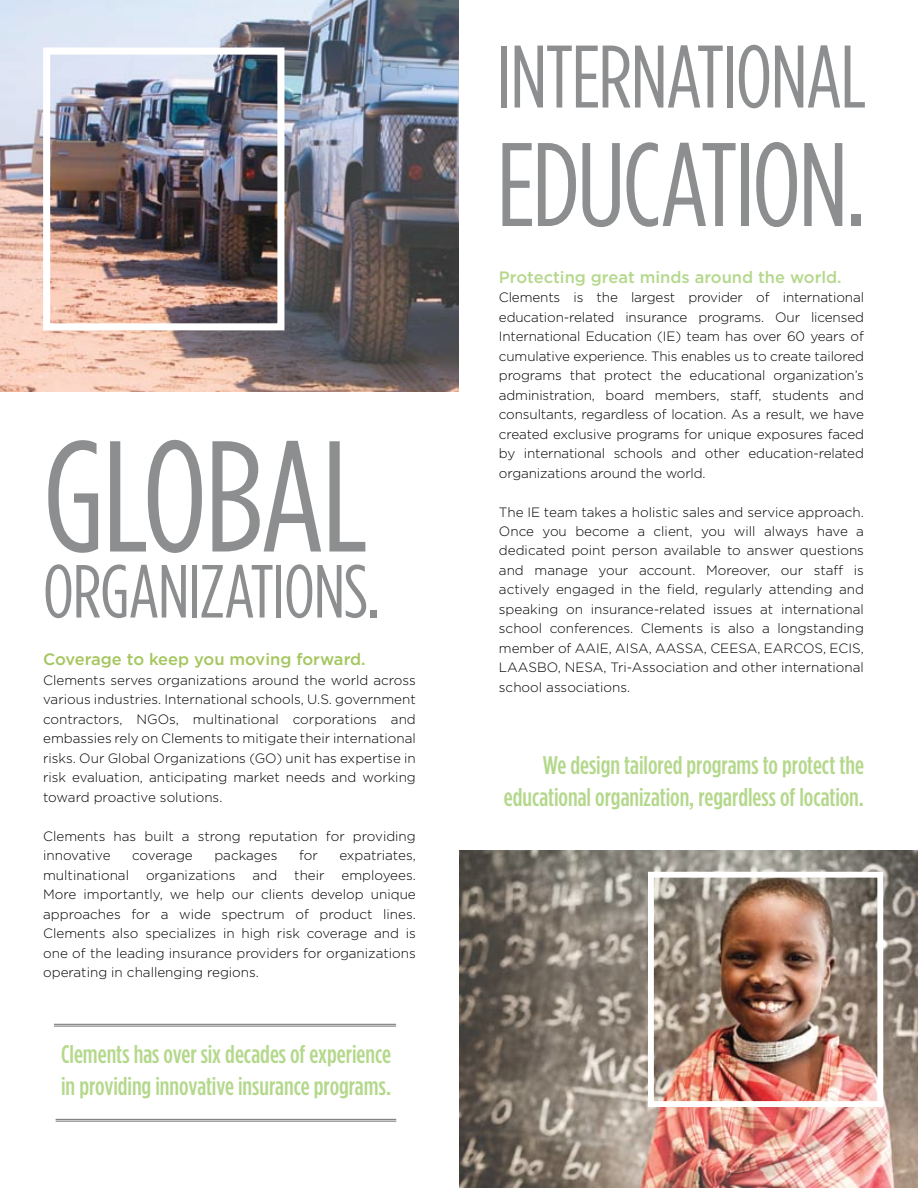
<style>
.page{position:relative;width:918px;height:1188px;background:#fff}
.page>*{position:absolute;margin:0;border:0;box-sizing:border-box;transform-origin:0 0}
.t1{font:157.5px "Gotham Condensed";letter-spacing:-.02em;color:#8c8e90}
.t2{font:118.5px "Gotham Condensed";letter-spacing:-.025em;color:#8c8e90}
.t3{font:88.5px "Gotham Condensed";letter-spacing:-.02em;color:#8c8e90}
.t4{font:75px "Gotham Condensed";letter-spacing:-.02em;color:#8c8e90}
.t5{font:500 25.5px/31.5px "Gotham Condensed";color:#b4d88b}
.t6{font:500 16.5px "Gotham";color:#b4d88b}
.t7{font:500 16.5px "Gotham";letter-spacing:-.005em;color:#a4c65e}
.t8{font:300 13.5px/19.5px "Gotham";color:#000;text-align:justify}
</style>
<div class="page">
<hr style="left:56px;top:1119px;width:340px;height:1px;background:#6d6e71">
<hr style="left:56px;top:1121px;width:340px;height:1px;background:#6d6e71">
<img style="left:0;top:0;width:459px;height:392px">
<hr style="left:54px;top:1024px;width:342px;height:1px;background:#6d6e71">
<hr style="left:54px;top:1026px;width:342px;height:1px;background:#6d6e71">
<img style="left:51px;top:56px;width:225px;height:266px">
<div style="left:43px;top:48px;width:241px;height:282px;border:7px solid #fff"></div>
<img style="left:459px;top:850px;width:459px;height:338px">
<img style="left:655px;top:879px;width:221px;height:221px">
<div style="left:648px;top:872px;width:235px;height:235px;border:6px solid #fff"></div>
<h1 class="t1" style="left:43px;top:407px;width:325px">GLOBAL</h1>
<h3 class="t4" style="left:43px;top:549px;width:338px">ORGANIZATIONS.</h3>
<p class="t7" style="left:43px;top:649px;width:324px">Coverage to keep you moving forward.</p>
<p class="t8" style="left:43px;top:670px;width:374px">Clements serves organizations around the world across various industries. International schools, U.S. government contractors, NGOs, multinational corporations and embassies rely on Clements to mitigate their international risks. Our Global Organizations (GO) unit has expertise in risk evaluation, anticipating market needs and working toward proactive solutions.</p>
<p class="t8" style="left:43px;top:826px;width:374px">Clements has built a strong reputation for providing innovative</p>
<p class="t8" style="left:132px;top:845px;width:62px">coverage</p>
<p class="t8" style="left:214px;top:845px;width:65px">packages</p>
<p class="t8" style="left:299px;top:845px;width:20px">for</p>
<p class="t8" style="left:339px;top:845px;width:78px">expatriates,</p>
<p class="t8" style="left:43px;top:865px;width:374px;text-indent:298px">employees.<br>More importantly, we help our clients develop unique approaches for a wide spectrum of product lines.<br>Clements also specializes in high risk coverage and is one of the leading insurance providers for organizations operating in challenging regions.</p>
<p class="t8" style="left:43px;top:865px;width:87px">multinational</p>
<p class="t8" style="left:146px;top:865px;width:91px">organizations</p>
<p class="t8" style="left:252px;top:865px;width:26px">and</p>
<p class="t8" style="left:294px;top:865px;width:32px">their</p>
<h3 class="t5" style="left:61px;top:1038px;width:331px">Clements has over six decades of experience in providing innovative insurance programs.</h3>
<h3 class="t3" style="left:496px;top:26px;width:371px">INTERNATIONAL</h3>
<h2 class="t2" style="left:496px;top:117px;width:371px">EDUCATION.</h2>
<p class="t6" style="left:499px;top:266px;width:344px">Protecting great minds around the world.</p>
<p class="t8" style="left:499px;top:287px;width:367px">Clements is the largest provider of international education-related insurance programs. Our licensed International Education (IE) team has over 60 years of cumulative experience. This enables us to create tailored programs that protect the educational organization’s administration, board members, staff, students and consultants, regardless of location. As a result, we have created exclusive programs for unique exposures faced by international schools and other education-related organizations around the world.</p>
<p class="t8" style="left:499px;top:502px;width:367px">The IE team takes a holistic sales and service approach.<br>Once you become a client, you will always have a dedicated point person available to answer questions and manage your account. Moreover, our staff is actively engaged in the field, regularly attending and speaking on insurance-related issues at international school conferences. Clements is also a longstanding member of AAIE, AISA, AASSA, CEESA, EARCOS, ECIS, LAASBO, NESA, Tri-Association and other international school associations.</p>
<h3 class="t5" style="left:504px;top:749px;width:362px;text-align:right">We design tailored programs to protect the educational organization, regardless of location.</h3>
</div>
